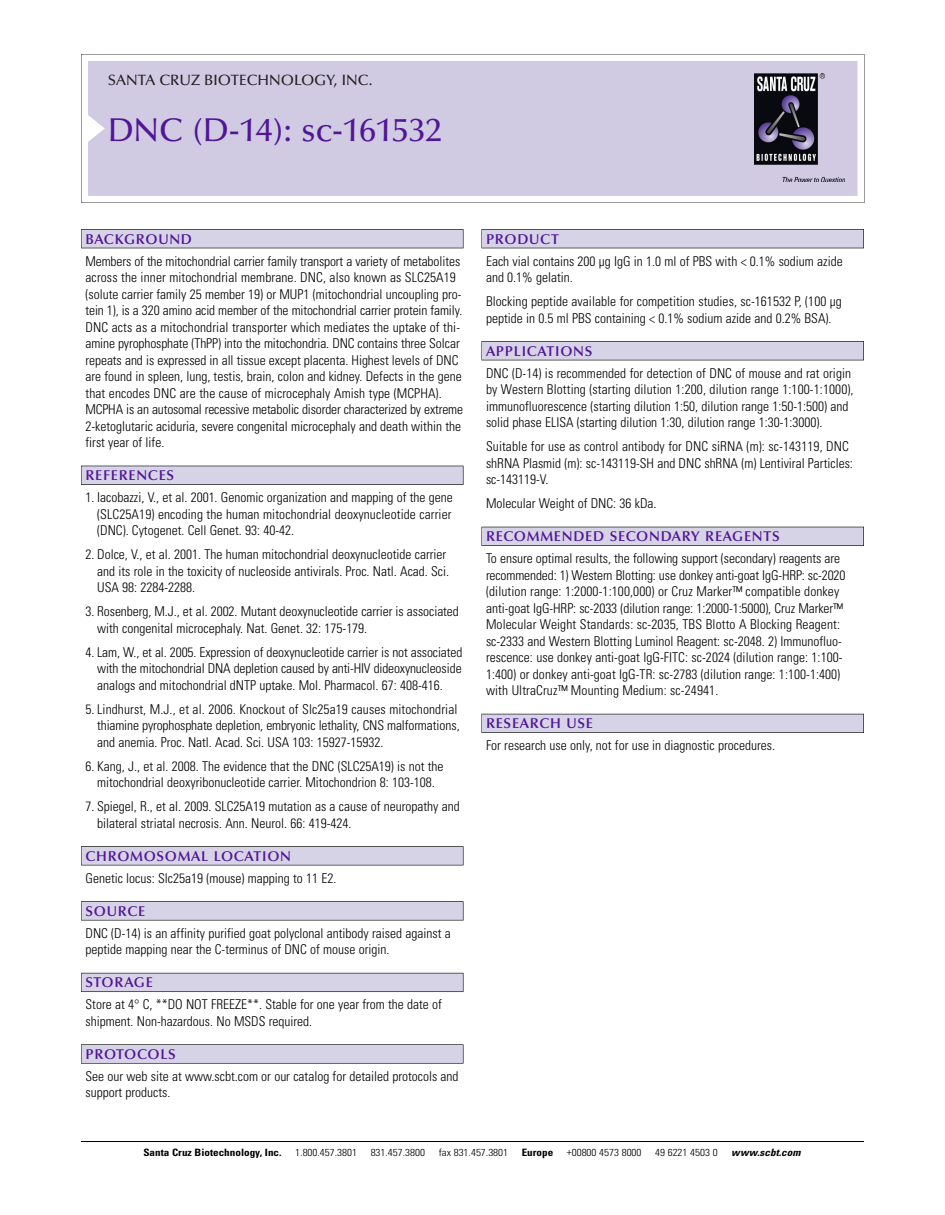
<style>
.page{position:relative;width:945px;height:1215px;background:#fff}
.page>*{position:absolute;margin:0;border:0;box-sizing:border-box;transform-origin:0 0}
.t1{font:500 33px "Optima";color:#511695}
.t2{font:500 15px "Optima";color:#231f20}
.t3{font:600 14.25px "Optima";letter-spacing:.05em;color:#511695}
.t4{font:300 condensed 13.5px/16.5px "Univers";color:#000}
.t5{font:300 condensed 10.2px "Univers";color:#000;scale:1.1 1}
.t6{font:700 condensed 10.2px "Univers";color:#000;scale:1.1 1}
.t7{font:italic 700 condensed 10.2px "Univers";letter-spacing:.005em;color:#000;scale:1.1 1}
</style>
<div class="page">
<svg style="left:81px;top:54px;width:783px;height:149px"></svg>
<div style="left:88px;top:61px;width:769px;height:135px;background:#d1cae3"></div>
<img style="left:755px;top:74px;width:90px;height:108px">
<div style="left:81px;top:229px;width:382px;height:19px;background:#525156"></div>
<div style="left:81px;top:230px;width:382px;height:18px;background:#d7d3e7"></div>
<div style="left:81px;top:466px;width:382px;height:19px;background:#515055"></div>
<div style="left:81px;top:466px;width:382px;height:18px;background:#d7d3e7"></div>
<div style="left:81px;top:846px;width:382px;height:19px;background:#545357"></div>
<div style="left:81px;top:847px;width:382px;height:18px;background:#d7d3e7"></div>
<div style="left:81px;top:901px;width:382px;height:19px;background:#575759"></div>
<div style="left:81px;top:902px;width:382px;height:18px;background:#d7d3e7"></div>
<div style="left:81px;top:973px;width:382px;height:19px;background:#5b5a62"></div>
<div style="left:81px;top:973px;width:382px;height:18px;background:#d7d3e7"></div>
<div style="left:81px;top:1044px;width:382px;height:20px;background:#666667"></div>
<div style="left:81px;top:1045px;width:382px;height:18px;background:#d7d3e7"></div>
<div style="left:482px;top:229px;width:382px;height:19px;background:#525156"></div>
<div style="left:482px;top:230px;width:381px;height:18px;background:#d7d3e7"></div>
<div style="left:482px;top:341px;width:382px;height:19px;background:#525155"></div>
<div style="left:482px;top:342px;width:381px;height:18px;background:#d7d3e7"></div>
<div style="left:482px;top:527px;width:382px;height:19px;background:#525158"></div>
<div style="left:482px;top:527px;width:381px;height:18px;background:#d7d3e7"></div>
<div style="left:482px;top:714px;width:382px;height:19px;background:#54535a"></div>
<div style="left:482px;top:714px;width:381px;height:18px;background:#d7d3e7"></div>
<hr style="left:81px;top:1141px;width:783px;height:1px;background:#000">
<p class="t2" style="left:108px;top:74px;width:266px">SANTA CRUZ BIOTECHNOLOGY, INC.</p>
<h1 class="t1" style="left:108px;top:117px;width:336px">DNC (D-14): sc-161532</h1>
<p class="t3" style="left:86px;top:233px;width:108px">BACKGROUND</p>
<p class="t4" style="left:86px;top:254px;width:379px">Members of the mitochondrial carrier family transport a variety of metabolites across the inner mitochondrial membrane. DNC, also known as SLC25A19 (solute carrier family 25 member 19) or MUP1 (mitochondrial uncoupling pro&shy;tein 1), is a 320 amino acid member of the mitochondrial carrier protein family.<br>DNC acts as a mitochondrial transporter which mediates the uptake of thi&shy;amine pyrophosphate (ThPP) into the mitochondria. DNC contains three Solcar repeats and is expressed in all tissue except placenta. Highest levels of DNC are found in spleen, lung, testis, brain, colon and kidney. Defects in the gene that encodes DNC are the cause of microcephaly Amish type (MCPHA).<br>MCPHA is an autosomal recessive metabolic disorder characterized by extreme 2-ketoglutaric aciduria, severe congenital microcephaly and death within the first year of life.</p>
<p class="t3" style="left:86px;top:470px;width:90px">REFERENCES</p>
<p class="t4" style="left:97px;top:490px;width:357px;text-align:justify;text-indent:-12px">1. Iacobazzi, V., et al. 2001. Genomic organization and mapping of the gene (SLC25A19) encoding the human mitochondrial deoxynucleotide carrier (DNC). Cytogenet. Cell Genet. 93: 40-42.</p>
<p class="t4" style="left:97px;top:547px;width:354px;text-indent:-12px">2. Dolce, V., et al. 2001. The human mitochondrial deoxynucleotide carrier and its role in the toxicity of nucleoside antivirals. Proc. Natl. Acad. Sci.<br>USA 98: 2284-2288.</p>
<p class="t4" style="left:97px;top:604px;width:363px;text-indent:-12px">3. Rosenberg, M.J., et al. 2002. Mutant deoxynucleotide carrier is associated with congenital microcephaly. Nat. Genet. 32: 175-179.</p>
<p class="t4" style="left:97px;top:645px;width:367px;text-align:justify;text-indent:-12px">4. Lam, W., et al. 2005. Expression of deoxynucleotide carrier is not associated with the mitochondrial DNA depletion caused by anti-HIV dideoxynucleoside analogs and mitochondrial dNTP uptake. Mol. Pharmacol. 67: 408-416.</p>
<p class="t4" style="left:97px;top:702px;width:364px;text-indent:-12px">5. Lindhurst, M.J., et al. 2006. Knockout of Slc25a19 causes mitochondrial thiamine pyrophosphate depletion, embryonic lethality, CNS malformations, and anemia. Proc. Natl. Acad. Sci. USA 103: 15927-15932.</p>
<p class="t4" style="left:86px;top:759px;width:359px;text-align:center">6. Kang, J., et al. 2008. The evidence that the DNC (SLC25A19) is not the mitochondrial deoxyribonucleotide carrier. Mitochondrion 8: 103-108.</p>
<p class="t4" style="left:97px;top:799px;width:364px;text-indent:-12px">7. Spiegel, R., et al. 2009. SLC25A19 mutation as a cause of neuropathy and bilateral striatal necrosis. Ann. Neurol. 66: 419-424.</p>
<p class="t3" style="left:86px;top:850px;width:207px">CHROMOSOMAL LOCATION</p>
<p class="t4" style="left:86px;top:871px;width:252px">Genetic locus: Slc25a19 (mouse) mapping to 11 E2.</p>
<p class="t3" style="left:86px;top:905px;width:61px">SOURCE</p>
<p class="t4" style="left:86px;top:926px;width:367px">DNC (D-14) is an affinity purified goat polyclonal antibody raised against a peptide mapping near the C-terminus of DNC of mouse origin.</p>
<p class="t3" style="left:86px;top:977px;width:69px">STORAGE</p>
<p class="t4" style="left:86px;top:997px;width:358px">Store at 4° C, **DO NOT FREEZE**. Stable for one year from the date of shipment. Non-hazardous. No MSDS required.</p>
<p class="t3" style="left:86px;top:1048px;width:92px">PROTOCOLS</p>
<p class="t4" style="left:86px;top:1069px;width:375px">See our web site at www.scbt.com or our catalog for detailed protocols and support products.</p>
<p class="t3" style="left:486px;top:233px;width:74px">PRODUCT</p>
<p class="t4" style="left:486px;top:254px;width:358px">Each vial contains 200 µg IgG in 1.0 ml of PBS with &lt; 0.1% sodium azide and 0.1% gelatin.</p>
<p class="t4" style="left:486px;top:294px;width:357px">Blocking peptide available for competition studies, sc-161532 P, (100 µg peptide in 0.5 ml PBS containing &lt; 0.1% sodium azide and 0.2% BSA).</p>
<p class="t3" style="left:486px;top:345px;width:108px">APPLICATIONS</p>
<p class="t4" style="left:486px;top:366px;width:369px">DNC (D-14) is recommended for detection of DNC of mouse and rat origin by Western Blotting (starting dilution 1:200, dilution range 1:100-1:1000), immunofluorescence (starting dilution 1:50, dilution range 1:50-1:500) and solid phase ELISA (starting dilution 1:30, dilution range 1:30-1:3000).</p>
<p class="t4" style="left:486px;top:439px;width:368px">Suitable for use as control antibody for DNC siRNA (m): sc-143119, DNC shRNA Plasmid (m): sc-143119-SH and DNC shRNA (m) Lentiviral Particles: sc-143119-V.</p>
<p class="t4" style="left:486px;top:496px;width:172px">Molecular Weight of DNC: 36 kDa.</p>
<p class="t3" style="left:486px;top:531px;width:295px">RECOMMENDED SECONDARY REAGENTS</p>
<p class="t4" style="left:486px;top:551px;width:361px">To ensure optimal results, the following support (secondary) reagents are recommended: 1) Western Blotting: use donkey anti-goat IgG-HRP: sc-2020 (dilution range: 1:2000-1:100,000) or Cruz Marker™ compatible donkey anti-goat IgG-HRP: sc-2033 (dilution range: 1:2000-1:5000), Cruz Marker™ Molecular Weight Standards: sc-2035, TBS Blotto A Blocking Reagent: sc-2333 and Western Blotting Luminol Reagent: sc-2048. 2) Immunofluo&shy;rescence: use donkey anti-goat IgG-FITC: sc-2024 (dilution range: 1:100- 1:400) or donkey anti-goat IgG-TR: sc-2783 (dilution range: 1:100-1:400) with UltraCruz™ Mounting Medium: sc-24941.</p>
<p class="t3" style="left:486px;top:718px;width:109px">RESEARCH USE</p>
<p class="t4" style="left:486px;top:738px;width:290px">For research use only, not for use in diagnostic procedures.</p>
<p class="t6" style="left:143px;top:1148px;width:127px">Santa Cruz Biotechnology, Inc.</p>
<p class="t5" style="left:295px;top:1148px;width:58px">1.800.457.3801</p>
<p class="t5" style="left:371px;top:1148px;width:51px">831.457.3800</p>
<p class="t5" style="left:439px;top:1148px;width:65px">fax 831.457.3801</p>
<p class="t6" style="left:522px;top:1148px;width:30px">Europe</p>
<p class="t5" style="left:567px;top:1148px;width:69px">+00800 4573 8000</p>
<p class="t5" style="left:655px;top:1148px;width:58px">49 6221 4503 0</p>
<p class="t7" style="left:731px;top:1148px;width:64px">www.scbt.com</p>
</div>
